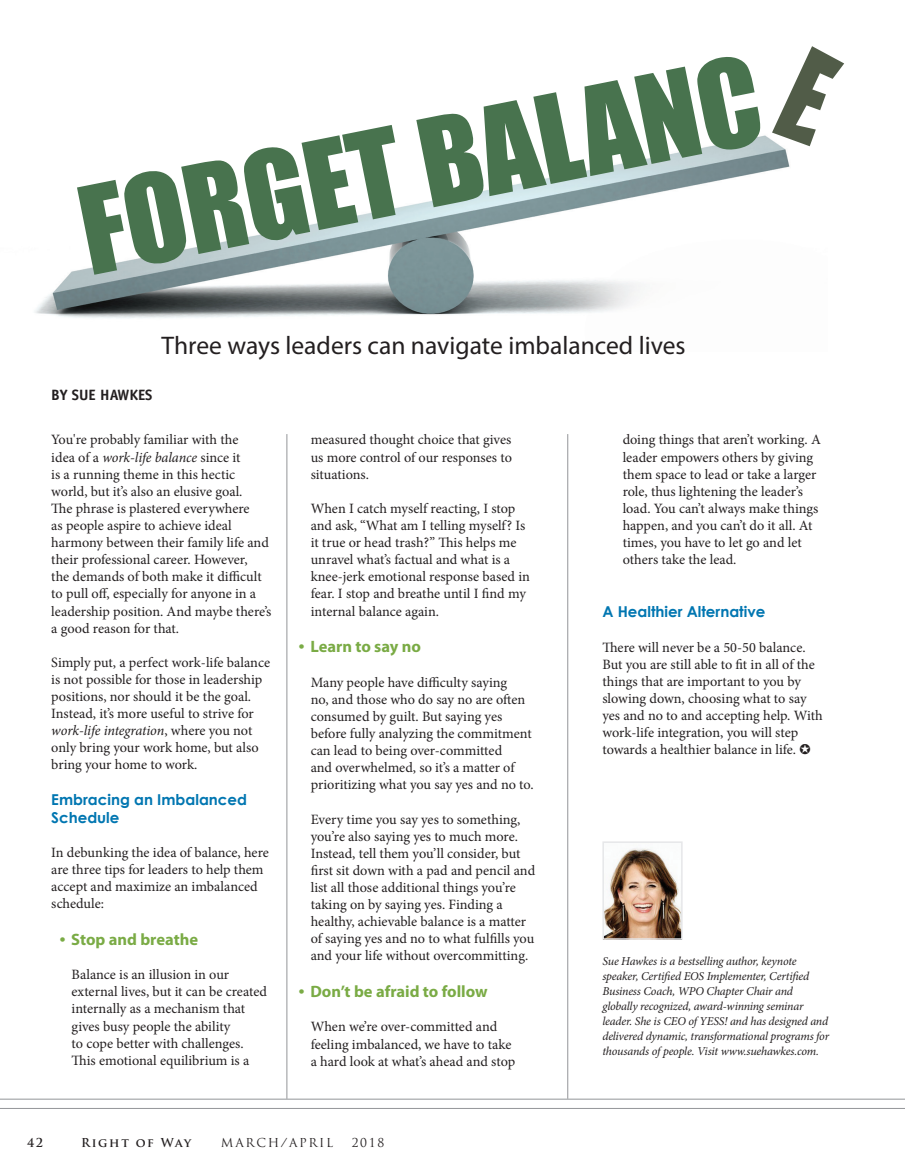
<style>
.page{position:relative;width:905px;height:1175px;background:#fff}
.page>*{position:absolute;margin:0;border:0;box-sizing:border-box;transform-origin:0 0}
.t1{font:112.5px "Impact";color:#48734e}
.t2{font:25.5px "Myriad Pro";color:#231f20}
.BodyCopy{font:700 16.5px "Myriad Pro";color:#7aab45}
.BodyCopy-2{font:700 15px/18px "Century Gothic";color:#0076b1}
.t3{font:700 15px "Officina Sans Std";color:#231f20}
.BodyCopy-3{font:14.25px/17.1px "Minion Pro";letter-spacing:-.005em;color:#231f20}
.t4{font:italic 12px/15px "Minion Pro";letter-spacing:-.015em;color:#231f20}
.t5{font:12px "Trajan Pro";letter-spacing:.14em;color:#231f20}
.t6{font:700 12px "Trajan Pro";letter-spacing:.135em;color:#231f20}
.s1{font-style:italic}
.s2{font-family:"Century Gothic";font-size:15px}
</style>
<div class="page">
<img style="left:35px;top:135px;width:775px;height:184px">
<hr style="left:0;top:1108px;width:904px;height:1px;background:#939598">
<hr style="left:0;top:1098px;width:904px;height:1px;background:#939598">
<hr style="left:567px;top:434px;width:1px;height:664px;background:#939598">
<hr style="left:286px;top:434px;width:1px;height:664px;background:#939598">
<img style="left:605px;top:848px;width:74px;height:88px">
<div style="left:602px;top:841px;width:80px;height:98px;border:2px solid #e6e7e9"></div>
<svg style="left:772px;top:46px;width:72px;height:100px"></svg>
<p class="t1" style="left:64px;top:145px;width:693px;rotate:-11deg">FORGET BALANC</p>
<p class="t2" style="left:162px;top:329px;width:525px">Three ways leaders can navigate imbalanced lives</p>
<p class="t3" style="left:51px;top:386px;width:103px">BY SUE HAWKES</p>
<p class="BodyCopy-3" style="left:51px;top:431px;width:221px">You're probably familiar with the<br>idea of a <span class="s1">work-life balance</span> since it<br>is a running theme in this hectic world, but it’s also an elusive goal.<br>The phrase is plastered everywhere<br>as people aspire to achieve ideal harmony between their family life and their professional career. However,<br>the demands of both make it difficult to pull off, especially for anyone in a leadership position. And maybe there’s a good reason for that.</p>
<p class="BodyCopy-3" style="left:51px;top:654px;width:220px">Simply put, a perfect work-life balance is not possible for those in leadership positions, nor should it be the goal.<br>Instead, it’s more useful to strive for <span class="s1">work-life integration</span>, where you not only bring your work home, but also bring your home to work.</p>
<p class="BodyCopy-2" style="left:51px;top:789px;width:197px">Embracing an Imbalanced<br>Schedule</p>
<p class="BodyCopy-3" style="left:51px;top:843px;width:219px">In debunking the idea of balance, here are three tips for leaders to help them accept and maximize an imbalanced schedule:</p>
<p class="BodyCopy" style="left:58px;top:928px;width:142px"><span class="s2">•</span> Stop and breathe</p>
<p class="BodyCopy-3" style="left:72px;top:966px;width:197px">Balance is an illusion in our external lives, but it can be created internally as a mechanism that gives busy people the ability<br>to cope better with challenges.<br>This emotional equilibrium is a</p>
<p class="BodyCopy-3" style="left:311px;top:431px;width:203px;text-align:justify">measured thought choice that gives us more control of our responses to situations.</p>
<p class="BodyCopy-3" style="left:311px;top:500px;width:221px">When I catch myself reacting, I stop and ask, “What am I telling myself? Is it true or head trash?” This helps me unravel what’s factual and what is a knee-jerk emotional response based in fear. I stop and breathe until I find my internal balance again.</p>
<p class="BodyCopy" style="left:297px;top:636px;width:125px"><span class="s2">•</span> Learn to say no</p>
<p class="BodyCopy-3" style="left:311px;top:673px;width:224px">Many people have difficulty saying<br>no, and those who do say no are often consumed by guilt. But saying yes before fully analyzing the commitment can lead to being over-committed<br>and overwhelmed, so it’s a matter of prioritizing what you say yes and no to.</p>
<p class="BodyCopy-3" style="left:311px;top:810px;width:226px">Every time you say yes to something, you’re also saying yes to much more.<br>Instead, tell them you’ll consider, but first sit down with a pad and pencil and list all those additional things you’re taking on by saying yes. Finding a healthy, achievable balance is a matter of saying yes and no to what fulfills you and your life without overcommitting.</p>
<p class="BodyCopy" style="left:297px;top:981px;width:192px"><span class="s2">•</span> Don’t be afraid to follow</p>
<p class="BodyCopy-3" style="left:311px;top:1018px;width:206px">When we’re over-committed and feeling imbalanced, we have to take a hard look at what’s ahead and stop</p>
<p class="t6" style="left:27px;top:1135px;width:18px">42</p>
<p class="t6" style="left:81px;top:1135px;width:112px">Right of Way</p>
<p class="t5" style="left:221px;top:1135px;width:114px">MARCH/APRIL</p>
<p class="t5" style="left:352px;top:1135px;width:34px">2018</p>
<p class="BodyCopy-3" style="left:622px;top:431px;width:200px">doing things that aren’t working. A leader empowers others by giving them space to lead or take a larger role, thus lightening the leader’s load. You can’t always make things happen, and you can’t do it all. At times, you have to let go and let others take the lead.</p>
<p class="BodyCopy-2" style="left:602px;top:602px;width:164px">A Healthier Alternative</p>
<p class="BodyCopy-3" style="left:602px;top:638px;width:222px">There will never be a 50-50 balance.<br>But you are still able to fit in all of the things that are important to you by slowing down, choosing what to say yes and no to and accepting help. With work-life integration, you will step towards a healthier balance in life.</p>
<p class="t4" style="left:602px;top:953px;width:228px">Sue Hawkes is a bestselling author, keynote speaker, Certified EOS Implementer, Certified Business Coach, WPO Chapter Chair and globally recognized, award-winning seminar leader. She is CEO of YESS! and has designed and delivered dynamic, transformational programs for thousands of people. Visit www.suehawkes.com.</p>
</div>
